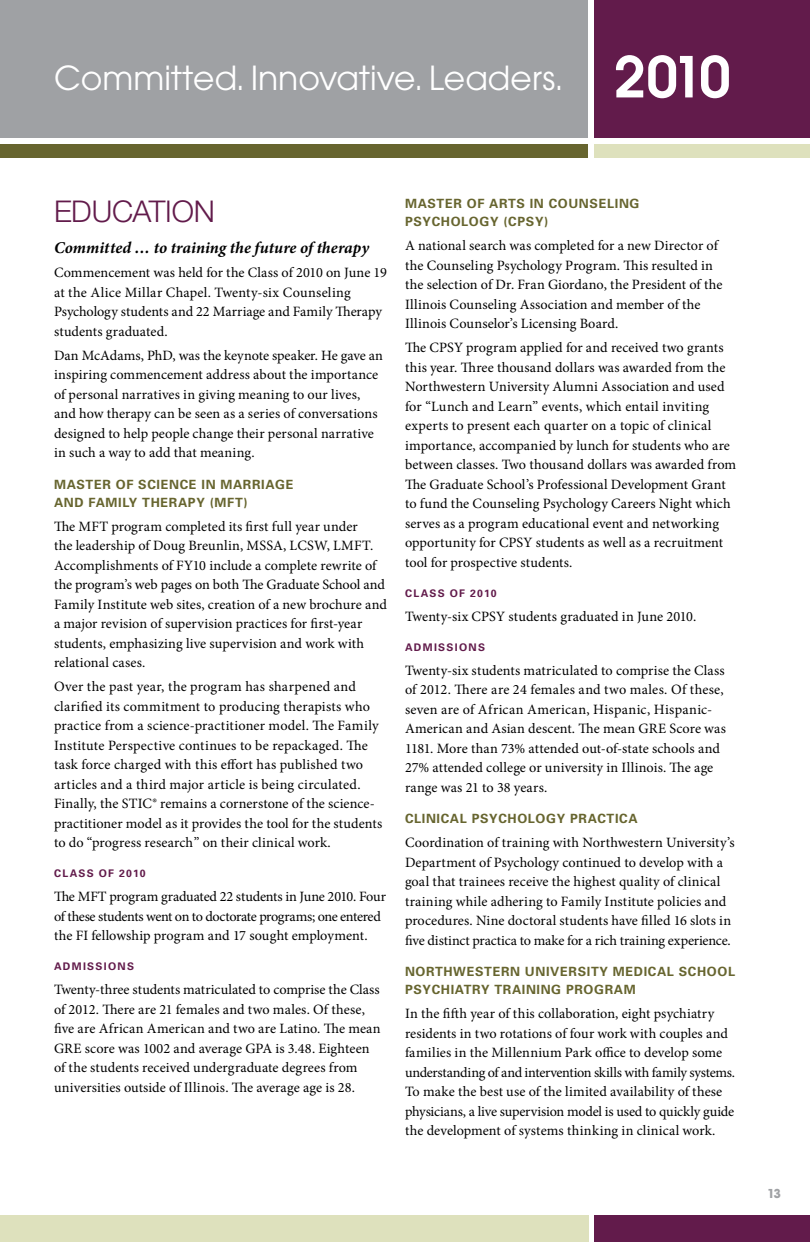
<style>
.page{position:relative;width:810px;height:1242px;background:#fff}
.page>*{position:absolute;margin:0;border:0;box-sizing:border-box;transform-origin:0 0}
.t1{font:33px "Avant Garde";color:#fff}
.t2{font:300 30px "Helvetica Neue";letter-spacing:-.005em;color:#621b4b}
.t3{font:italic 700 16.5px "Minion Pro";letter-spacing:.005em;color:#000}
.t4{font:14.25px/19.5px "Minion Pro";letter-spacing:.005em;color:#000}
.t5{font:14.25px/19.5px "Minion Pro";letter-spacing:-.015em;color:#000}
.t6{font:700 12.75px/18px "Univers";letter-spacing:.05em;color:#67652f}
.t7{font:700 12.75px "Avant Garde IT Cby BT";color:#9fa1a4}
.t8{font:700 10.5px "Univers";letter-spacing:.125em;color:#621b4b}
.s1{font-weight:600;font-size:56.1px}
</style>
<div class="page">
<div style="left:0;top:144px;width:588px;height:14px;background:#67652f"></div>
<div style="left:594px;top:144px;width:216px;height:14px;background:#dee1bd"></div>
<div style="left:0;top:0;width:588px;height:138px;background:#9fa1a4"></div>
<div style="left:594px;top:0;width:216px;height:138px;background:#621b4b"></div>
<div style="left:0;top:1215px;width:588px;height:27px;background:#dee1bd"></div>
<div style="left:594px;top:1215px;width:216px;height:27px;background:#621b4b"></div>
<h1 class="t1" style="left:54px;top:59px;width:678px">Committed. Innovative. Leaders. <span class="s1">2010</span></h1>
<h2 class="t2" style="left:54px;top:193px;width:157px">EDUCATION</h2>
<p class="t3" style="left:54px;top:236px;width:317px">Committed … to training the future of therapy</p>
<p class="t4" style="left:54px;top:263px;width:335px">Commencement was held for the Class of 2010 on June 19 at the Alice Millar Chapel. Twenty-six Counseling Psychology students and 22 Marriage and Family Therapy students graduated.</p>
<p class="t4" style="left:54px;top:345px;width:331px">Dan McAdams, PhD, was the keynote speaker. He gave an inspiring commencement address about the importance of personal narratives in giving meaning to our lives, and how therapy can be seen as a series of conversations designed to help people change their personal narrative in such a way to add that meaning.</p>
<p class="t6" style="left:54px;top:475px;width:241px">MASTER OF SCIENCE IN MARRIAG E<br>AND FAMILY TH ERAPY (MFT)</p>
<p class="t4" style="left:54px;top:516px;width:334px">The MFT program completed its first full year under<br>the leadership of Doug Breunlin, MSSA, LCSW, LMFT.<br>Accomplishments of FY10 include a complete rewrite of the program’s web pages on both The Graduate School and Family Institute web sites, creation of a new brochure and a major revision of supervision practices for first-year students, emphasizing live supervision and work with relational cases.</p>
<p class="t4" style="left:54px;top:677px;width:330px">Over the past year, the program has sharpened and clarified its commitment to producing therapists who practice from a science-practitioner model. The Family Institute Perspective continues to be repackaged. The task force charged with this effort has published two articles and a third major article is being circulated.<br>Finally, the STIC® remains a cornerstone of the science&shy;practitioner model as it provides the tool for the students to do “progress research” on their clinical work.</p>
<p class="t8" style="left:54px;top:867px;width:29px">CLASS</p>
<p class="t8" style="left:99px;top:867px;width:48px">OF 2010</p>
<p class="t5" style="left:54px;top:887px;width:333px">The MFT program graduated 22 students in June 2010. Four of these students went on to doctorate programs; one entered the FI fellowship program and 17 sought employment.</p>
<p class="t8" style="left:54px;top:960px;width:10px">ADM</p>
<p class="t8" style="left:83px;top:960px;width:9px">ISS</p>
<p class="t8" style="left:104px;top:960px;width:30px">IONS</p>
<p class="t4" style="left:54px;top:980px;width:328px">Twenty-three students matriculated to comprise the Class of 2012. There are 21 females and two males. Of these, five are African American and two are Latino. The mean GRE score was 1002 and average GPA is 3.48. Eighteen of the students received undergraduate degrees from universities outside of Illinois. The average age is 28.</p>
<p class="t6" style="left:405px;top:194px;width:234px">MASTER OF ARTS IN COUNSELING<br>PSYCHOLOGY (CPSY)</p>
<p class="t4" style="left:405px;top:236px;width:319px">A national search was completed for a new Director of the Counseling Psychology Program. This resulted in the selection of Dr. Fran Giordano, the President of the Illinois Counseling Association and member of the Illinois Counselor’s Licensing Board.</p>
<p class="t4" style="left:405px;top:338px;width:333px">The CPSY program applied for and received two grants this year. Three thousand dollars was awarded from the Northwestern University Alumni Association and used for “Lunch and Learn” events, which entail inviting experts to present each quarter on a topic of clinical importance, accompanied by lunch for students who are between classes. Two thousand dollars was awarded from The Graduate School’s Professional Development Grant to fund the Counseling Psychology Careers Night which serves as a program educational event and networking opportunity for CPSY students as well as a recruitment tool for prospective students.</p>
<p class="t8" style="left:405px;top:586px;width:29px">CLASS</p>
<p class="t8" style="left:450px;top:586px;width:48px">OF 2010</p>
<p class="t4" style="left:405px;top:607px;width:293px">Twenty-six CPSY students graduated in June 2010.</p>
<p class="t8" style="left:405px;top:640px;width:10px">ADM</p>
<p class="t8" style="left:434px;top:640px;width:9px">ISS</p>
<p class="t8" style="left:455px;top:640px;width:30px">IONS</p>
<p class="t4" style="left:405px;top:661px;width:322px">Twenty-six students matriculated to comprise the Class of 2012. There are 24 females and two males. Of these, seven are of African American, Hispanic, Hispanic-American and Asian descent. The mean GRE Score was 1181. More than 73% attended out-of-state schools and 27% attended college or university in Illinois. The age range was 21 to 38 years.</p>
<p class="t6" style="left:405px;top:809px;width:234px">CLINICAL PSYCHOLOGY PRACTICA</p>
<p class="t4" style="left:405px;top:833px;width:331px">Coordination of training with Northwestern University’s Department of Psychology continued to develop with a goal that trainees receive the highest quality of clinical training while adhering to Family Institute policies and procedures. Nine doctoral students have filled 16 slots in five distinct practica to make for a rich training experience.</p>
<p class="t6" style="left:405px;top:962px;width:332px">NORTHWESTERN UNIVERSITY MEDICAL SCHOOL<br>PSYCHIATRY TRAINING PROG RAM</p>
<p class="t4" style="left:405px;top:1004px;width:332px">In the fifth year of this collaboration, eight psychiatry residents in two rotations of four work with couples and families in the Millennium Park office to develop some understanding of and intervention skills with family systems.<br>To make the best use of the limited availability of these physicians, a live supervision model is used to quickly guide the development of systems thinking in clinical work.</p>
<p class="t7" style="left:767px;top:1185px;width:15px">13</p>
</div>
